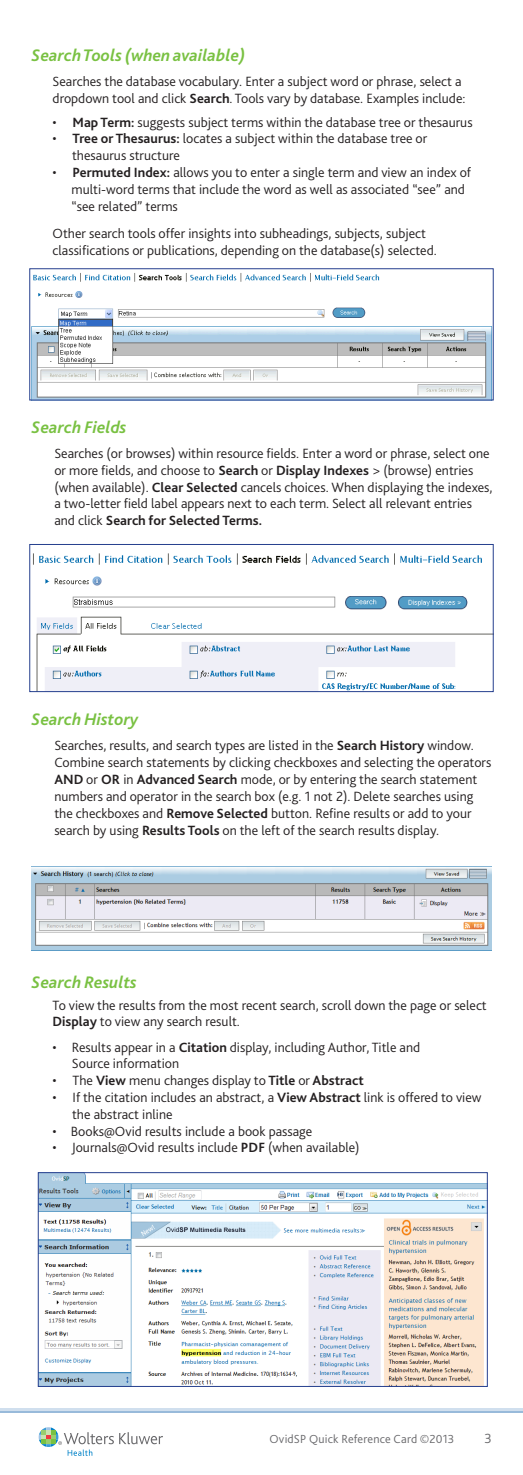
<style>
.page{position:relative;width:523px;height:1475px;background:#fff}
.page>*{position:absolute;margin:0;border:0;box-sizing:border-box;transform-origin:0 0}
.t1{font:italic 700 17.5px "Bliss 2";color:#79c142}
.t2{font:300 14px/16.8px "Bliss 2";color:#231f20}
.t3{font:300 14px "Bliss 2";color:#69696c}
.t4{font:300 12.25px "Bliss 2";letter-spacing:.01em;color:#69696c}
.s1{font-weight:700}
</style>
<div class="page">
<svg style="left:0;top:1410px;width:523px;height:2px"></svg>
<svg style="left:0;top:1408px;width:523px;height:2px"></svg>
<svg style="left:39px;top:1427px;width:124px;height:28px"></svg>
<img style="left:32px;top:273px;width:459px;height:125px">
<div style="left:30px;top:268px;width:463px;height:132px;border:1px solid #253f8e"></div>
<img style="left:33px;top:553px;width:458px;height:136px">
<div style="left:30px;top:544px;width:463px;height:147px;border:1px solid #253f8e"></div>
<img style="left:32px;top:866px;width:459px;height:84px">
<img style="left:40px;top:1174px;width:445px;height:210px">
<div style="left:38px;top:1172px;width:449px;height:214px;border:1px solid #253f8e"></div>
<p class="t1" style="left:32px;top:44px;width:215px">Search Tools (when available)</p>
<p class="t2" style="left:53px;top:73px;width:414px">Searches the database vocabulary. Enter a subject word or phrase, select a dropdown tool and click <span class="s1">Search</span>. Tools vary by database. Examples include:</p>
<p class="t2" style="left:53px;top:113px;width:421px">• <span class="s1">Map Term:</span> suggests subject terms within the database tree or thesaurus</p>
<p class="t2" style="left:72px;top:130px;width:357px;text-indent:-20px">• <span class="s1">Tree or Thesaurus:</span> locates a subject within the database tree or thesaurus structure</p>
<p class="t2" style="left:53px;top:164px;width:420px">• <span class="s1">Permuted Index:</span> allows you to enter a single term and view an index of</p>
<p class="t2" style="left:72px;top:180px;width:395px">multi-word terms that include the word as well as associated “see” and</p>
<p class="t2" style="left:72px;top:197px;width:108px">“see related” terms</p>
<p class="t2" style="left:53px;top:225px;width:386px">Other search tools offer insights into subheadings, subjects, subject classifications or publications, depending on the database(s) selected.</p>
<p class="t1" style="left:32px;top:416px;width:97px">Search Fields</p>
<p class="t2" style="left:54px;top:444px;width:440px">Searches (or browses) within resource fields. Enter a word or phrase, select one or more fields, and choose to <span class="s1">Search</span> or <span class="s1">Display Indexes</span> &gt; (browse) entries (when available). <span class="s1">Clear Selected</span> cancels choices. When displaying the indexes, a two-letter field label appears next to each term. Select all relevant entries and click <span class="s1">Search for Selected Terms.</span></p>
<p class="t1" style="left:32px;top:708px;width:108px">Search History</p>
<p class="t2" style="left:54px;top:737px;width:438px">Searches, results, and search types are listed in the <span class="s1">Search History</span> window.<br>Combine search statements by clicking checkboxes and selecting the operators <span class="s1">AND</span> or <span class="s1">OR</span> in <span class="s1">Advanced Search</span> mode, or by entering the search statement numbers and operator in the search box (e.g. 1 not 2). Delete searches using the checkboxes and <span class="s1">Remove Selected</span> button. Refine results or add to your search by using <span class="s1">Results Tools</span> on the left of the search results display.</p>
<p class="t1" style="left:31px;top:971px;width:107px">Search Results</p>
<p class="t2" style="left:53px;top:996px;width:436px">To view the results from the most recent search, scroll down the page or select<br><span class="s1">Display</span> to view any search result.</p>
<p class="t2" style="left:72px;top:1038px;width:350px;text-indent:-19px">• Results appear in a <span class="s1">Citation</span> display, including Author, Title and<br>Source information</p>
<p class="t2" style="left:53px;top:1071px;width:313px">• The <span class="s1">View</span> menu changes display to <span class="s1">Title</span> or <span class="s1">Abstract</span></p>
<p class="t2" style="left:53px;top:1088px;width:430px">• If the citation includes an abstract, a <span class="s1">View Abstract</span> link is offered to view</p>
<p class="t2" style="left:72px;top:1105px;width:102px">the abstract inline</p>
<p class="t2" style="left:53px;top:1122px;width:261px">• Books@Ovid results include a book passage</p>
<p class="t2" style="left:53px;top:1138px;width:308px">• Journals@Ovid results include <span class="s1">PDF</span> (when available)</p>
<p class="t4" style="left:269px;top:1431px;width:186px">OvidSP Quick Reference Card ©2013</p>
<p class="t3" style="left:484px;top:1429px;width:9px">3</p>
</div>
